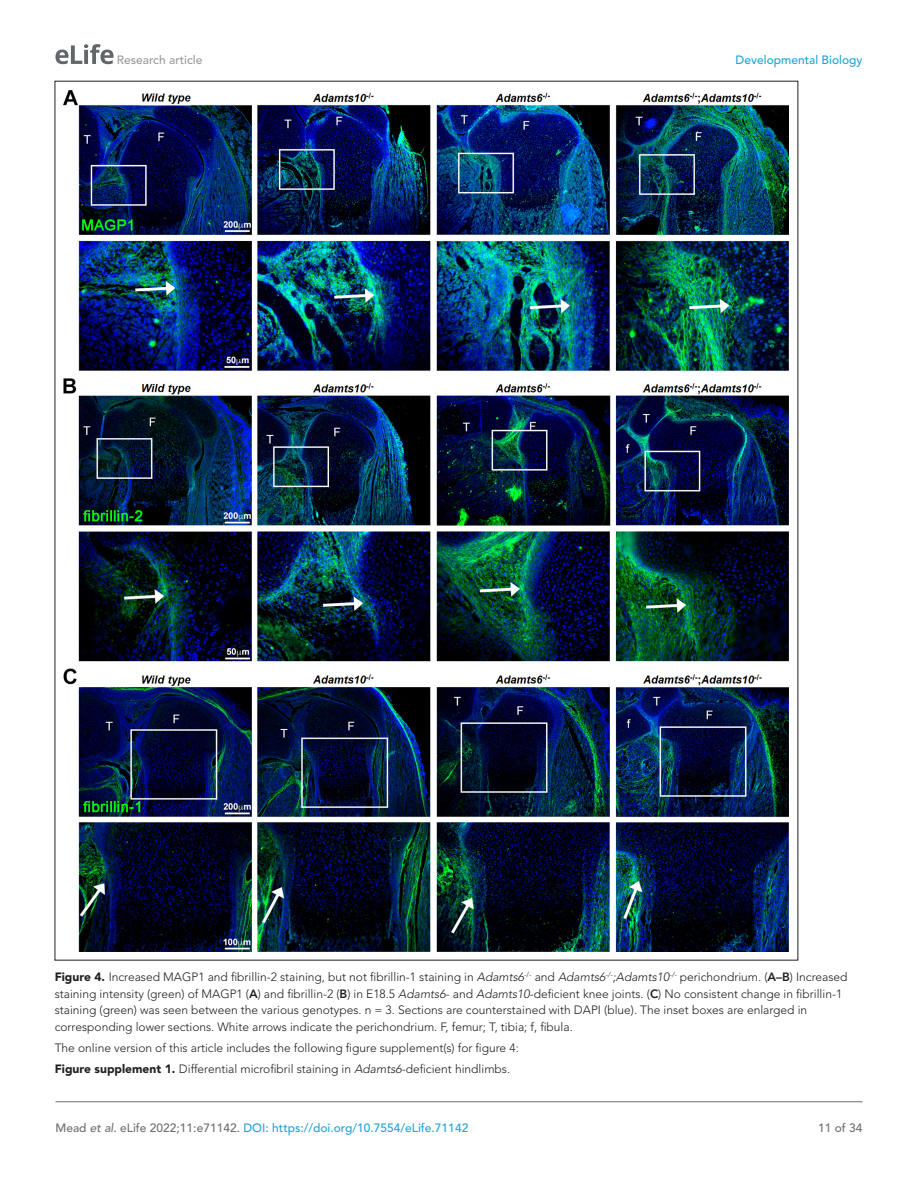
<style>
.page{position:relative;width:918px;height:1188px;background:#fff}
.page>*{position:absolute;margin:0;border:0;box-sizing:border-box;transform-origin:0 0}
.t1{font:300 12px/16.5px "Avenir LT Std";color:#231f20}
.t2{font:500 12px "Avenir LT Std";color:#1ea4d7}
.t3{font:500 12px "Avenir LT Std";color:#9a9a9a}
.t4{font:500 12px "Avenir LT Std";color:#6e6e70}
.s1{font-weight:900}
.s2{font-style:italic}
.s3{font-weight:800}
.s4{color:#6e6e70}
.s5{font-style:italic;color:#6e6e70}
</style>
<div class="page">
<svg style="left:55px;top:44px;width:59px;height:20px"></svg>
<hr style="left:56px;top:1101px;width:806px;height:1px;background:#6e6e70">
<img style="left:64px;top:90px;width:725px;height:861px">
<p class="t3" style="left:117px;top:53px;width:87px">Research article</p>
<p class="t2" style="left:736px;top:53px;width:128px">Developmental Biology</p>
<p class="t1" style="left:55px;top:969px;width:794px"><span class="s1">Figure 4.</span> Increased MAGP1 and fibrillin-2 staining, but not fibrillin-1 staining in <span class="s2">Adamts6</span><sup>-/-</sup> and <span class="s2">Adamts6</span><sup>-/-</sup><span class="s2">;Adamts10</span><sup>-/-</sup> perichondrium. (<span class="s3">A–B</span>) Increased staining intensity (green) of MAGP1 (<span class="s3">A</span>) and fibrillin-2 (<span class="s3">B</span>) in E18.5 <span class="s2">Adamts6</span>- and <span class="s2">Adamts10</span>-deficient knee joints. (<span class="s3">C</span>) No consistent change in fibrillin-1 staining (green) was seen between the various genotypes. n = 3. Sections are counterstained with DAPI (blue). The inset boxes are enlarged in corresponding lower sections. White arrows indicate the perichondrium. F, femur; T, tibia; f, fibula.</p>
<p class="t1" style="left:55px;top:1037px;width:466px;line-height:21px">The online version of this article includes the following figure supplement(s) for figure 4:<br><span class="s1">Figure supplement 1.</span> Differential microfibril staining in <span class="s2">Adamts6</span>-deficient hindlimbs.</p>
<p class="t2" style="left:56px;top:1121px;width:414px"><span class="s4">Mead</span> <span class="s5">et al</span><span class="s4">. eLife 2022;11:e71142.</span> DOI: https://doi.org/10.7554/eLife.71142</p>
<p class="t4" style="left:818px;top:1121px;width:46px">11 of 34</p>
</div>
